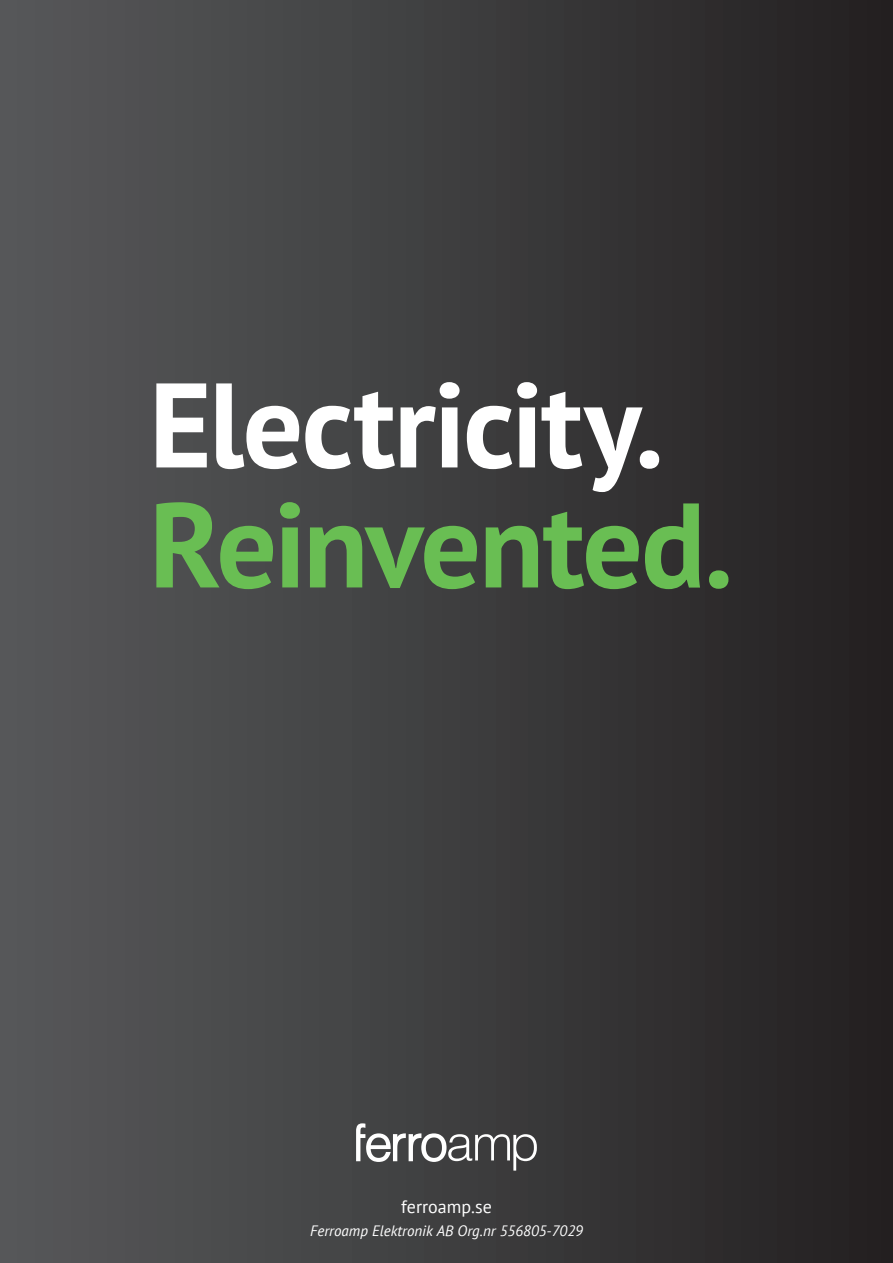
<style>
.page{position:relative;width:893px;height:1263px;background:#fff}
.page>*{position:absolute;margin:0;border:0;box-sizing:border-box;transform-origin:0 0}
.t1{font:700 120px "PT Sans";letter-spacing:-.015em;color:#fff}
.t2{font:700 120px "PT Sans";letter-spacing:-.02em;color:#69be53}
.t3{font:18px "PT Sans";color:#fff}
.t4{font:italic 15px "PT Sans";color:#fff}
</style>
<div class="page">
<div style="left:0;top:0;width:893px;height:1263px;background:linear-gradient(to right,#585a5b,#232021)"></div>
<svg style="left:356px;top:1123px;width:181px;height:47px"></svg>
<p class="t1" style="left:149px;top:346px;width:517px">Electricity.</p>
<p class="t2" style="left:149px;top:466px;width:586px">Reinvented.</p>
<p class="t3" style="left:401px;top:1195px;width:92px">ferroamp.se</p>
<p class="t4" style="left:310px;top:1221px;width:274px">Ferroamp Elektronik AB Org.nr 556805-7029</p>
</div>
